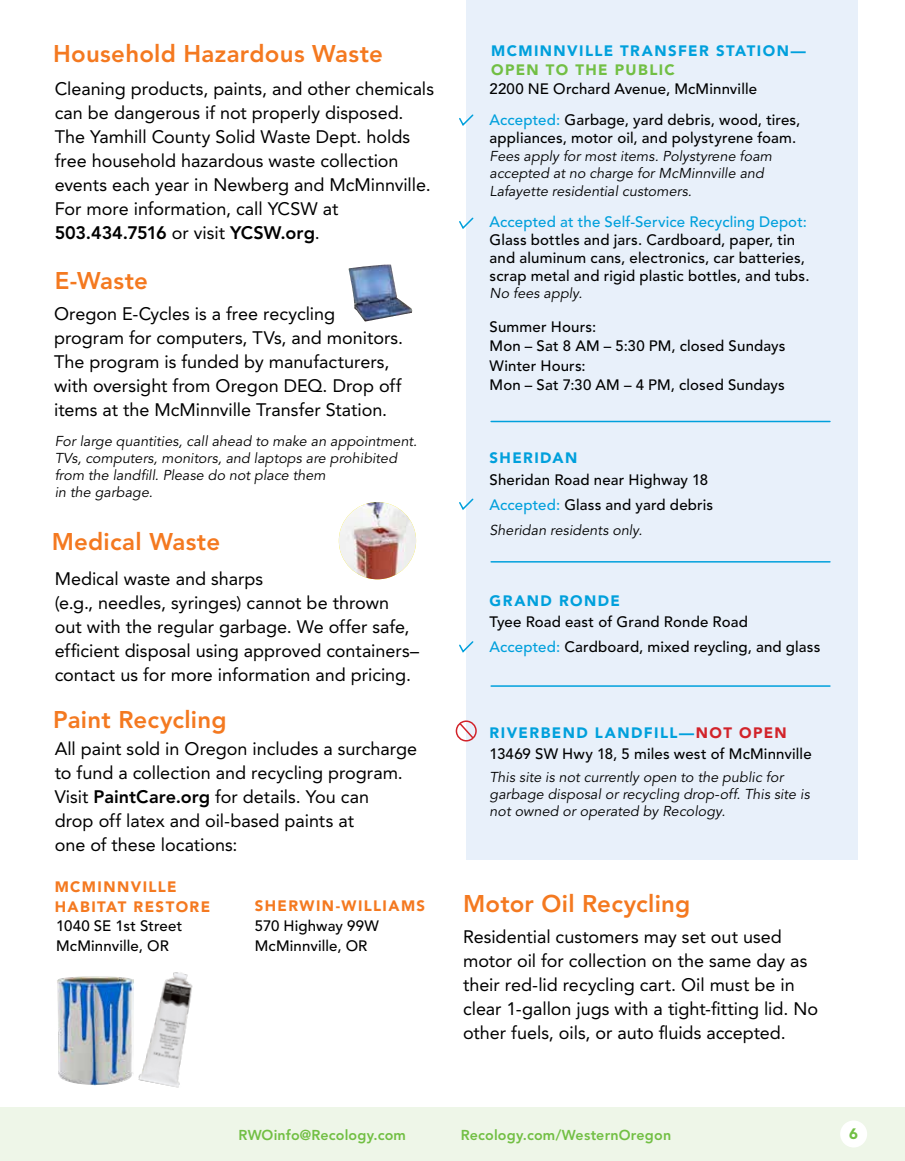
<style>
.page{position:relative;width:905px;height:1161px;background:#fff}
.page>*{position:absolute;margin:0;border:0;box-sizing:border-box;transform-origin:0 0}
.t1{font:800 24px "Avenir LT Std";letter-spacing:.01em;color:#f47920}
.t2{font:18px/24px "Avenir LT Std";color:#000}
.t3{font:500 15px/19.5px "Avenir LT Std";letter-spacing:.01em;color:#000}
.t4{font:900 15px "Avenir LT Std";letter-spacing:.095em;color:#00a0dc}
.t5{font:900 15px/19.5px "Avenir LT Std";letter-spacing:.095em;color:#f47920}
.t6{font:500 15px "Avenir LT Std";letter-spacing:.01em;color:#00a0dc}
.t7{font:900 15px "Avenir LT Std";letter-spacing:.095em;color:#72bf44}
.t8{font:italic 14.25px/17.1px "Avenir LT Std";letter-spacing:.005em;color:#000}
.t9{font:800 14.25px "Avenir LT Std";letter-spacing:.01em;color:#72bf44}
.s1{font-weight:800}
.s2{color:#00a0dc}
.s3{color:#d2232a}
</style>
<div class="page">
<div style="left:466px;top:0;width:391px;height:859px;background:#e8f0fa"></div>
<div style="left:0;top:1107px;width:904px;height:54px;background:#eef6e8"></div>
<div style="left:840px;top:1120px;width:27px;height:28px;background:#fff;border-radius:50%"></div>
<svg style="left:459px;top:114px;width:15px;height:12px"></svg>
<svg style="left:459px;top:498px;width:15px;height:12px"></svg>
<svg style="left:459px;top:641px;width:15px;height:12px"></svg>
<svg style="left:459px;top:217px;width:15px;height:12px"></svg>
<img style="left:57px;top:976px;width:76px;height:109px">
<img style="left:138px;top:972px;width:55px;height:116px">
<div style="left:455px;top:720px;width:22px;height:22px;border:2px solid #d2232a;border-radius:50%"></div>
<svg style="left:458px;top:721px;width:17px;height:19px"></svg>
<img style="left:348px;top:265px;width:64px;height:57px">
<hr style="left:491px;top:421px;width:338px;height:1px;background:#00a0dc">
<hr style="left:491px;top:561px;width:338px;height:2px;background:#00a0dc">
<hr style="left:491px;top:685px;width:338px;height:2px;background:#00a0dc">
<img style="left:339px;top:502px;width:77px;height:77px;border-radius:39px">
<h1 class="t1" style="left:53px;top:40px;width:331px">Household Hazardous Waste</h1>
<p class="t2" style="left:55px;top:77px;width:381px">Cleaning products, paints, and other chemicals can be dangerous if not properly disposed.<br>The Yamhill County Solid Waste Dept. holds free household hazardous waste collection events each year in Newberg and McMinnville.<br>For more information, call YCSW at <span class="s1">503.434.7516</span> or visit <span class="s1">YCSW.org</span>.</p>
<h1 class="t1" style="left:55px;top:266px;width:95px">E-Waste</h1>
<p class="t2" style="left:54px;top:302px;width:350px">Oregon E-Cycles is a free recycling program for computers, TVs, and monitors.<br>The program is funded by manufacturers, with oversight from Oregon DEQ. Drop off items at the McMinnville Transfer Station.</p>
<p class="t8" style="left:55px;top:432px;width:364px">For large quantities, call ahead to make an appointment.<br>TVs, computers, monitors, and laptops are prohibited from the landfill. Please do not place them<br>in the garbage.</p>
<h1 class="t1" style="left:52px;top:528px;width:170px">Medical Waste</h1>
<p class="t2" style="left:55px;top:567px;width:366px">Medical waste and sharps<br>(e.g., needles, syringes) cannot be thrown out with the regular garbage. We offer safe, efficient disposal using approved containers– contact us for more information and pricing.</p>
<h1 class="t1" style="left:53px;top:705px;width:175px">Paint Recycling</h1>
<p class="t2" style="left:55px;top:737px;width:364px">All paint sold in Oregon includes a surcharge to fund a collection and recycling program.<br>Visit <span class="s1">PaintCare.org</span> for details. You can<br>drop off latex and oil-based paints at<br>one of these locations:</p>
<p class="t5" style="left:55px;top:877px;width:157px">MCMINNVILLE<br>HABITAT RESTORE</p>
<p class="t3" style="left:56px;top:917px;width:128px">1040 SE 1st Street<br>McMinnville, OR</p>
<p class="t5" style="left:255px;top:896px;width:172px">SHERWIN-WILLIAMS</p>
<p class="t3" style="left:255px;top:917px;width:125px">570 Highway 99W<br>McMinnville, OR</p>
<p class="t4" style="left:491px;top:41px;width:316px">MCMINNVILLE TRANSFER STATION—</p>
<p class="t7" style="left:491px;top:61px;width:185px">OPEN TO THE PUBLIC</p>
<p class="t3" style="left:489px;top:73px;width:312px;line-height:31.5px">2200 NE Orchard Avenue, McMinnville<br><span class="s2">Accepted:</span> Garbage, yard debris, wood, tires,</p>
<p class="t3" style="left:489px;top:129px;width:308px">appliances, motor oil, and polystyrene foam.</p>
<p class="t8" style="left:489px;top:147px;width:284px;line-height:17.5px">Fees apply for most items. Polystyrene foam accepted at no charge for McMinnville and<br>Lafayette residential customers.</p>
<p class="t6" style="left:489px;top:213px;width:319px">Accepted at the Self-Service Recycling Depot:</p>
<p class="t3" style="left:489px;top:231px;width:321px;line-height:18px">Glass bottles and jars. Cardboard, paper, tin and aluminum cans, electronics, car batteries, scrap metal and rigid plastic bottles, and tubs.</p>
<p class="t8" style="left:489px;top:285px;width:94px">No fees apply.</p>
<p class="t3" style="left:489px;top:317px;width:297px">Summer Hours:<br>Mon – Sat 8 AM – 5:30 PM, closed Sundays<br>Winter Hours:<br>Mon – Sat 7:30 AM – 4 PM, closed Sundays</p>
<p class="t4" style="left:489px;top:449px;width:89px">SHERIDAN</p>
<p class="t3" style="left:489px;top:467px;width:225px;line-height:25.5px">Sheridan Road near Highway 18<br><span class="s2">Accepted:</span> Glass and yard debris</p>
<p class="t8" style="left:489px;top:522px;width:154px">Sheridan residents only.</p>
<p class="t4" style="left:489px;top:591px;width:132px">GRAND RONDE</p>
<p class="t3" style="left:489px;top:609px;width:332px;line-height:25.5px">Tyee Road east of Grand Ronde Road<br><span class="s2">Accepted:</span> Cardboard, mixed reycling, and glass</p>
<p class="t4" style="left:489px;top:724px;width:299px">RIVERBEND LANDFILL—<span class="s3">NOT OPEN</span></p>
<p class="t3" style="left:489px;top:744px;width:323px">13469 SW Hwy 18, 5 miles west of McMinnville</p>
<p class="t8" style="left:489px;top:769px;width:321px">This site is not currently open to the public for garbage disposal or recycling drop-off. This site is not owned or operated by Recology.</p>
<h1 class="t1" style="left:463px;top:889px;width:229px">Motor Oil Recycling</h1>
<p class="t2" style="left:463px;top:925px;width:356px">Residential customers may set out used motor oil for collection on the same day as their red-lid recycling cart. Oil must be in clear 1-gallon jugs with a tight-fitting lid. No other fuels, oils, or auto fluids accepted.</p>
<p class="t9" style="left:238px;top:1126px;width:169px">RWOinfo@Recology.com</p>
<p class="t9" style="left:461px;top:1126px;width:212px">Recology.com/WesternOregon</p>
<p class="t7" style="left:849px;top:1125px;width:10px">6</p>
</div>
